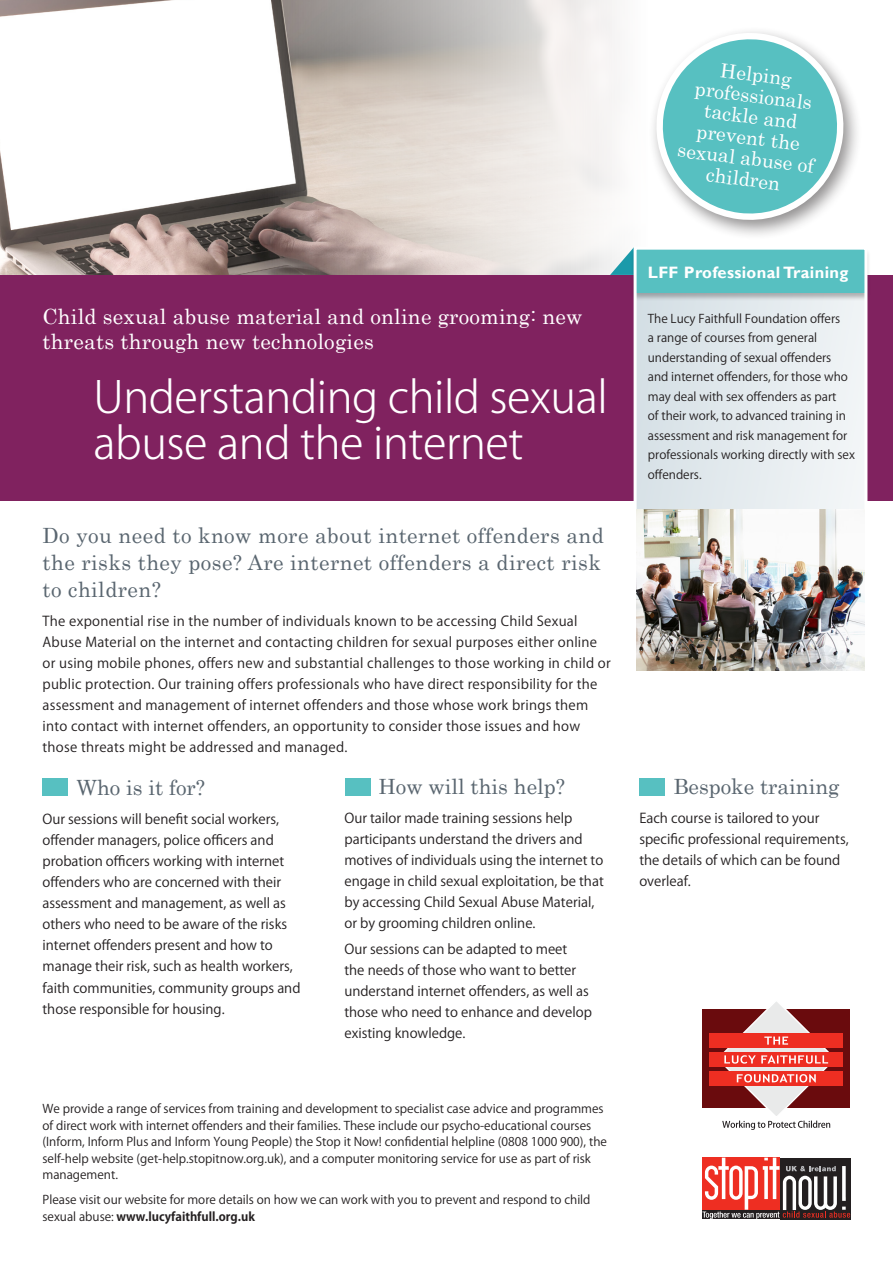
<style>
.page{position:relative;width:893px;height:1263px;background:#fff}
.page>*{position:absolute;margin:0;border:0;box-sizing:border-box;transform-origin:0 0}
.t1{font:300 43.5px/46.5px "Koz Go Pro";letter-spacing:-.01em;color:#fff}
.t2{font:21px/27px "Century";letter-spacing:.02em;color:#5a6670}
.t3{font:21px/25.2px "Century";letter-spacing:.01em;color:#fff}
.t4{font:21px "Century";color:#5a6670}
.t5{font:19.5px/21px "Century";color:#fff;text-align:center}
.t6{font:700 16.5px "Gill Sans";letter-spacing:.02em;color:#fff}
.t7{font:13.5px/21px "Koz Go Pro";color:#231f20}
.t8{font:13.5px/21px "Koz Go Pro";letter-spacing:.02em;color:#231f20}
.t9{font:12px/19.5px "Koz Go Pro";color:#231f20}
.s1{font-weight:700}
</style>
<div class="page">
<img style="left:0;top:0;width:617px;height:275px">
<div style="left:0;top:275px;width:893px;height:226px;background:#80225f"></div>
<div style="left:43px;top:778px;width:25px;height:17px;background:#57c0c1"></div>
<div style="left:345px;top:778px;width:26px;height:17px;background:#57c0c1"></div>
<div style="left:639px;top:778px;width:25px;height:17px;background:#57c0c1"></div>
<div style="left:702px;top:1009px;width:148px;height:99px;background:#6a0b0d"></div>
<div style="left:709px;top:1033px;width:134px;height:15px;background:#ee2e22"></div>
<div style="left:709px;top:1052px;width:134px;height:15px;background:#ee2e22"></div>
<div style="left:709px;top:1071px;width:134px;height:14px;background:#ee2e22"></div>
<svg style="left:716px;top:1002px;width:121px;height:128px"></svg>
<svg style="left:702px;top:1158px;width:148px;height:61px"></svg>
<svg style="left:610px;top:247px;width:24px;height:28px"></svg>
<div style="left:635px;top:248px;width:231px;height:410px;background:linear-gradient(to right,#d5e0e5,#f2f5f7)"></div>
<div style="left:630px;top:248px;width:241px;height:54px;background:#231f20;opacity:.32"></div>
<div style="left:635px;top:248px;width:231px;height:45px;background:#57c0c1"></div>
<div style="left:634px;top:247px;width:233px;height:411px;border:3px solid #fff"></div>
<img style="left:637px;top:510px;width:228px;height:160px">
<div style="left:647px;top:26px;width:215px;height:214px;background:#231f20;opacity:.5"></div>
<svg style="left:647px;top:26px;width:206px;height:197px"></svg>
<p class="t5" style="left:689px;top:54px;width:139px;rotate:7deg">Helping professionals tackle and prevent the sexual abuse of children</p>
<p class="t3" style="left:43px;top:302px;width:542px">Child sexual abuse material and online grooming: new threats through new technologies</p>
<p class="t1" style="left:94px;top:374px;width:516px">Understanding child sexual abuse and the internet</p>
<p class="t2" style="left:43px;top:520px;width:563px">Do you need to know more about internet offenders and the risks they pose? Are internet offenders a direct risk to children?</p>
<p class="t8" style="left:43px;top:611px;width:570px">The exponential rise in the number of individuals known to be accessing Child Sexual Abuse Material on the internet and contacting children for sexual purposes either online or using mobile phones, offers new and substantial challenges to those working in child or public protection. Our training offers professionals who have direct responsibility for the assessment and management of internet offenders and those whose work brings them into contact with internet offenders, an opportunity to consider those issues and how those threats might be addressed and managed.</p>
<p class="t4" style="left:77px;top:770px;width:130px">Who is it for?</p>
<p class="t7" style="left:43px;top:809px;width:259px">Our sessions will benefit social workers, offender managers, police officers and probation officers working with internet offenders who are concerned with their assessment and management, as well as others who need to be aware of the risks internet offenders present and how to manage their risk, such as health workers, faith communities, community groups and those responsible for housing.</p>
<p class="t4" style="left:378px;top:768px;width:188px">How will this help?</p>
<p class="t7" style="left:344px;top:808px;width:261px">Our tailor made training sessions help participants understand the drivers and motives of individuals using the internet to engage in child sexual exploitation, be that by accessing Child Sexual Abuse Material, or by grooming children online.</p>
<p class="t7" style="left:344px;top:938px;width:249px">Our sessions can be adapted to meet<br>the needs of those who want to better understand internet offenders, as well as those who need to enhance and develop existing knowledge.</p>
<p class="t9" style="left:43px;top:1101px;width:566px;line-height:16.5px">We provide a range of services from training and development to specialist case advice and programmes of direct work with internet offenders and their families. These include our psycho-educational courses (Inform, Inform Plus and Inform Young People) the Stop it Now! confidential helpline (0808 1000 900), the self-help website (get-help.stopitnow.org.uk), and a computer monitoring service for use as part of risk management.</p>
<p class="t9" style="left:43px;top:1192px;width:549px;line-height:16.5px">Please visit our website for more details on how we can work with you to prevent and respond to child sexual abuse: <span class="s1">www.lucyfaithfull.org.uk</span></p>
<p class="t6" style="left:648px;top:262px;width:202px">LFF Professional Training</p>
<p class="t9" style="left:648px;top:309px;width:209px">The Lucy Faithfull Foundation offers<br>a range of courses from general understanding of sexual offenders and internet offenders, for those who may deal with sex offenders as part<br>of their work, to advanced training in assessment and risk management for professionals working directly with sex offenders.</p>
<p class="t4" style="left:673px;top:768px;width:168px">Bespoke training</p>
<p class="t7" style="left:639px;top:808px;width:211px">Each course is tailored to your specific professional requirements, the details of which can be found overleaf.</p>
</div>
